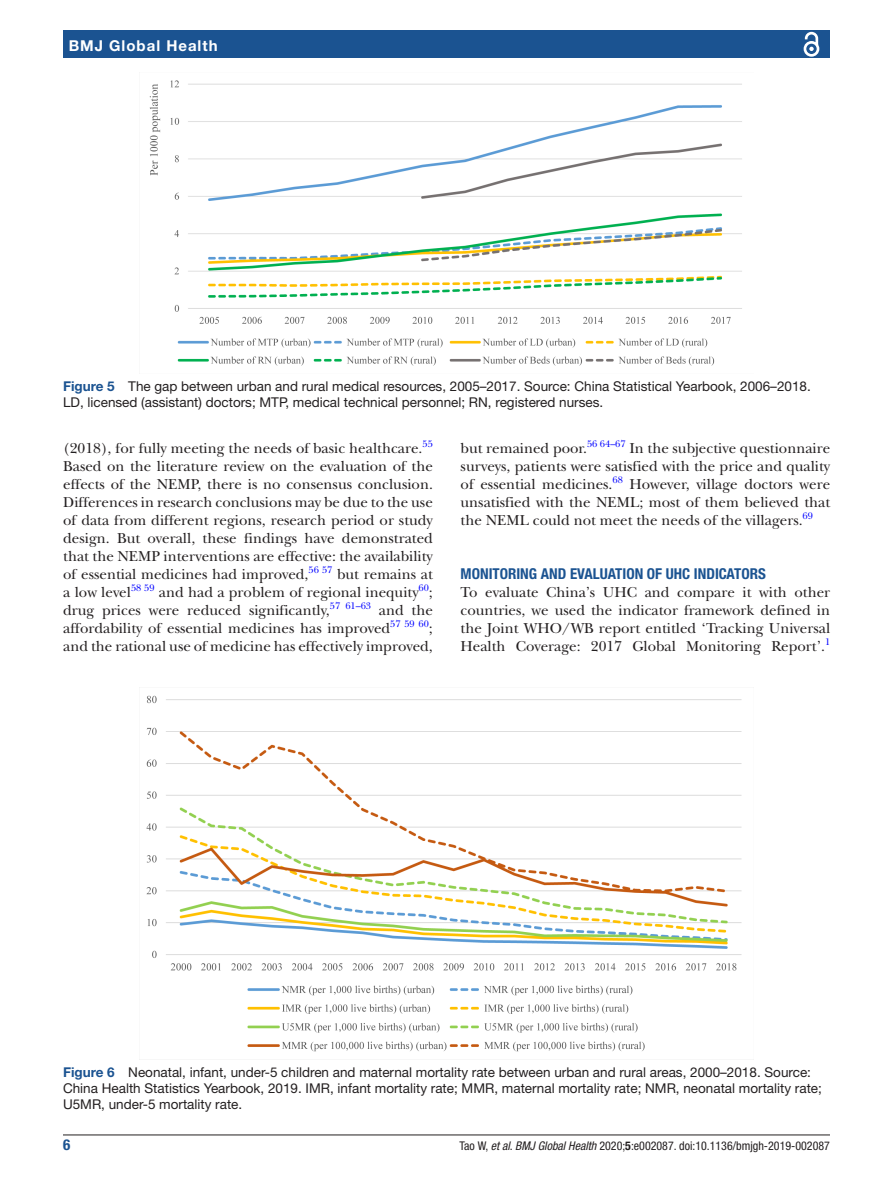
<style>
.page{position:relative;width:893px;height:1191px;background:#fff}
.page>*{position:absolute;margin:0;border:0;box-sizing:border-box;transform-origin:0 0}
.t1{font:15px/18px "New Baskerville";color:#231f20;text-align:justify}
.t2{font:700 condensed 15px "Helvetica Neue LT Std";color:#1b5391}
.t3{font:700 15px "Helvetica Neue LT Std";letter-spacing:.065em;color:#fff}
.t4{font:13.5px/16.2px "Helvetica Neue LT Std";color:#231f20}
.t5{font:condensed 12px "Helvetica Neue LT Std";color:#231f20}
.t6{font:9.9px "New Baskerville";color:#00f}
.s1{font-weight:700;color:#1b5391}
.s2{font-style:italic}
.s3{font-weight:700}
</style>
<div class="page">
<hr style="left:63px;top:1134px;width:767px;height:1px;background:#231f20">
<div style="left:63px;top:31px;width:767px;height:27px;background:#1b5391"></div>
<svg style="left:803px;top:31px;width:17px;height:26px"></svg>
<img style="left:149px;top:80px;width:593px;height:286px">
<img style="left:146px;top:695px;width:596px;height:357px">
<p class="t3" style="left:69px;top:36px;width:150px">BMJ Global Health</p>
<p class="t4" style="left:63px;top:378px;width:749px"><span class="s1">Figure 5</span> The gap between urban and rural medical resources, 2005–2017. Source: China Statistical Yearbook, 2006–2018.<br>LD, licensed (assistant) doctors; MTP, medical technical personnel; RN, registered nurses.</p>
<p class="t1" style="left:63px;top:439px;width:361px">(2018), for fully meeting the needs of basic healthcare.</p>
<p class="t6" style="left:422px;top:438px;width:12px">55</p>
<p class="t1" style="left:63px;top:457px;width:371px">Based on the literature review on the evaluation of the effects of the NEMP, there is no consensus conclusion.<br>Differences in research conclusions may be due to the use of data from different regions, research period or study design. But overall, these findings have demonstrated that the NEMP interventions are effective: the availability of essential medicines had improved,</p>
<p class="t6" style="left:309px;top:564px;width:25px">56 57</p>
<p class="t1" style="left:337px;top:565px;width:97px">but remains at</p>
<p class="t1" style="left:63px;top:583px;width:69px">a low level</p>
<p class="t6" style="left:131px;top:582px;width:25px">58 59</p>
<p class="t1" style="left:159px;top:583px;width:261px">and had a problem of regional inequity</p>
<p class="t6" style="left:419px;top:582px;width:12px">60</p>
<p class="t1" style="left:429px;top:583px;width:5px">;</p>
<p class="t6" style="left:330px;top:600px;width:43px">57 61–63</p>
<p class="t1" style="left:63px;top:601px;width:371px;text-indent:316px">and the affordability of essential medicines has improved</p>
<p class="t1" style="left:63px;top:601px;width:268px">drug prices were reduced significantly,</p>
<p class="t6" style="left:390px;top:618px;width:40px">57 59 60</p>
<p class="t1" style="left:63px;top:619px;width:371px;text-align:right">;<br>and the rational use of medicine has effectively improved,</p>
<p class="t6" style="left:587px;top:438px;width:40px">56 64–67</p>
<p class="t1" style="left:461px;top:439px;width:371px;text-indent:169px">In the subjective questionnaire surveys, patients were satisfied with the price and quality of essential medicines.</p>
<p class="t1" style="left:461px;top:439px;width:128px">but remained poor.</p>
<p class="t6" style="left:612px;top:474px;width:12px">68</p>
<p class="t1" style="left:461px;top:475px;width:371px;text-indent:169px">However, village doctors were unsatisfied with the NEML; most of them believed that the NEML could not meet the needs of the villagers.</p>
<p class="t6" style="left:803px;top:510px;width:12px">69</p>
<p class="t2" style="left:461px;top:565px;width:262px">MONITORING AND EVALUATION OF UHC INDICAT</p>
<p class="t2" style="left:741px;top:565px;width:26px">ORS</p>
<p class="t1" style="left:461px;top:583px;width:371px">To evaluate China’s UHC and compare it with other countries, we used the indicator framework defined in the Joint WHO/WB report entitled ‘Tracking Universal Health Coverage: 2017 Global Monitoring Report’.</p>
<p class="t6" style="left:825px;top:636px;width:7px">1</p>
<p class="t4" style="left:63px;top:1064px;width:760px"><span class="s1">Figure 6</span> Neonatal, infant, under-5 children and maternal mortality rate between urban and rural areas, 2000–2018. Source:<br>China Health Statistics Yearbook, 2019. IMR, infant mortality rate; MMR, maternal mortality rate; NMR, neonatal mortality rate;<br>U5MR, under-5 mortality rate.</p>
<p class="t2" style="left:63px;top:1135px;width:9px">6</p>
<p class="t5" style="left:459px;top:1138px;width:372px">Tao W, <span class="s2">et al</span>. <span class="s2">BMJ Global Health</span> 2020;<span class="s3">5</span>:e002087. doi:10.1136/bmjgh-2019-002087</p>
</div>
